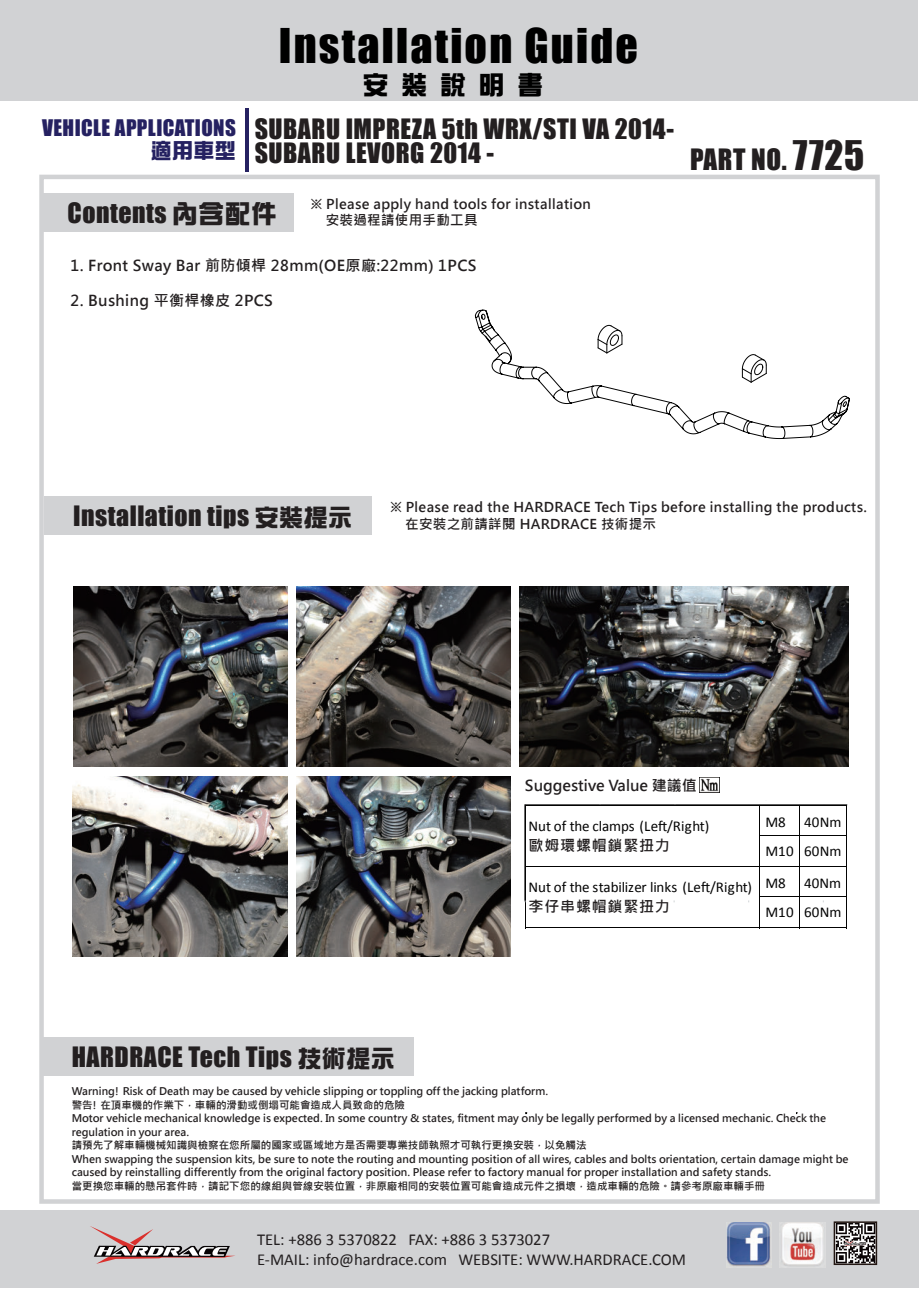
<style>
.page{position:relative;width:919px;height:1289px;background:#fff}
.page>*{position:absolute;margin:0;border:0;box-sizing:border-box;transform-origin:0 0}
.t1{font:43.95px "Impact";letter-spacing:.05em;color:#000}
.t2{font:27px "Impact";letter-spacing:.02em;color:#231f20}
.t3{font:25.8px/24px "Impact";letter-spacing:.02em;color:#231f20}
.t4{font:25.8px "DF Zong Yi Std W9";letter-spacing:.5em;color:#000}
.t5{font:21px "Impact";letter-spacing:.02em;color:#252161}
.t6{font:21px "DF Zong Yi Std W9";color:#252161}
.t7{font:16.65px/20px "Calibri";color:#231f20}
.t8{font:15px "Calibri";color:#030303}
.t9{font:700 15px "Microsoft Jheng Hei";letter-spacing:.025em;color:#231f20}
.t10{font:700 15px "Microsoft Jheng Hei";color:#231f20}
.t11{font:700 15px "Microsoft Jheng Hei";letter-spacing:.05em;color:#231f20}
.t12{font:700 13.5px/16.2px "Microsoft Jheng Hei";letter-spacing:.025em;color:#231f20}
.t13{font:700 10.5px/13.5px "Microsoft Jheng Hei";color:#231f20}
.s1{font-size:37.5px}
.s2{font-family:"DF Zong Yi Std W9"}
.s3{font-family:"DF Zong Yi Std W9";font-size:24px}
</style>
<div class="page">
<div style="left:1px;top:0;width:917px;height:101px;background:#d1d2d4"></div>
<div style="left:42px;top:193px;width:252px;height:38px;background:#d1d2d4"></div>
<div style="left:0;top:1210px;width:918px;height:78px;background:#d1d2d4"></div>
<img style="left:836px;top:1224px;width:38px;height:37px">
<div style="left:833px;top:1221px;width:44px;height:43px;border:2px solid #221612"></div>
<svg style="left:843px;top:1239px;width:24px;height:7px"></svg>
<img style="left:779px;top:1222px;width:46px;height:45px">
<img style="left:727px;top:1222px;width:44px;height:45px">
<svg style="left:90px;top:1226px;width:145px;height:37px"></svg>
<div style="left:39px;top:175px;width:840px;height:1028px;border:4px solid #d1d2d4"></div>
<hr style="left:245px;top:108px;width:3px;height:64px;background:#252161">
<div style="left:44px;top:496px;width:327px;height:39px;background:#d1d2d4"></div>
<div style="left:42px;top:1037px;width:371px;height:39px;background:#d1d2d4"></div>
<img style="left:700px;top:777px;width:19px;height:15px">
<svg style="left:474px;top:309px;width:376px;height:130px"></svg>
<svg style="left:741px;top:354px;width:26px;height:29px"></svg>
<svg style="left:597px;top:324px;width:26px;height:30px"></svg>
<img style="left:73px;top:586px;width:214px;height:180px">
<img style="left:296px;top:586px;width:215px;height:180px">
<img style="left:519px;top:586px;width:329px;height:180px">
<img style="left:72px;top:776px;width:215px;height:180px">
<img style="left:296px;top:776px;width:214px;height:180px">
<hr style="left:525px;top:804px;width:321px;height:1px;background:#030303">
<hr style="left:525px;top:866px;width:321px;height:1px;background:#030303">
<hr style="left:524px;top:804px;width:1px;height:96px;background:#030303">
<hr style="left:525px;top:804px;width:1px;height:124px;background:#030303">
<hr style="left:758px;top:806px;width:1px;height:122px;background:#030303">
<hr style="left:798px;top:806px;width:1px;height:122px;background:#030303">
<hr style="left:525px;top:927px;width:321px;height:1px;background:#030303">
<hr style="left:845px;top:806px;width:1px;height:122px;background:#030303">
<hr style="left:759px;top:835px;width:86px;height:1px;background:#030303">
<hr style="left:759px;top:895px;width:86px;height:1px;background:#030303">
<h1 class="t1" style="left:279px;top:11px;width:360px">Installation Guide</h1>
<h3 class="t4" style="left:363px;top:70px;width:182px">安裝說明書</h3>
<h3 class="t3" style="left:255px;top:116px;width:420px">SUBARU IMPREZA 5th WRX/STI VA 2014-<br>SUBARU LEVORG 2014 -</h3>
<h3 class="t5" style="left:42px;top:111px;width:195px">VEHICLE APPLICATIONS</h3>
<h3 class="t6" style="left:151px;top:139px;width:87px">適用車型</h3>
<h2 class="t2" style="left:690px;top:139px;width:175px">PART NO. <span class="s1">7725</span></h2>
<h3 class="t3" style="left:68px;top:200px;width:211px">Contents <span class="s2">內含配件</span></h3>
<p class="t12" style="left:326px;top:196px;width:267px;text-indent:-15px">※ Please apply hand tools for installation安裝過程請使用手動工具</p>
<h3 class="t9" style="left:71px;top:256px;width:407px">1. Front Sway Bar 前防傾桿 28mm(OE原廠:22mm) 1PCS</h3>
<h3 class="t9" style="left:71px;top:291px;width:204px">2. Bushing 平衡桿橡皮 2PCS</h3>
<h3 class="t3" style="left:73px;top:503px;width:280px">Installation tips <span class="s3">安裝提示</span></h3>
<p class="t12" style="left:405px;top:499px;width:463px;text-indent:-15px">※ Please read the HARDRACE Tech Tips before installing the products.在安裝之前請詳閱 HARDRACE 技術提示</p>
<h3 class="t10" style="left:525px;top:776px;width:173px">Suggestive Value 建議值</h3>
<h3 class="t8" style="left:528px;top:816px;width:182px">Nut of the clamps (Left/Right)</h3>
<h3 class="t8" style="left:765px;top:812px;width:77px">M8 40Nm</h3>
<h3 class="t11" style="left:528px;top:835px;width:143px">歐姆環螺帽鎖緊扭力</h3>
<h3 class="t8" style="left:528px;top:877px;width:314px">Nut of the stabilizer links (Left/Right) M8 40Nm</h3>
<h3 class="t11" style="left:528px;top:896px;width:143px">李仔串螺帽鎖緊扭力</h3>
<h3 class="t8" style="left:765px;top:841px;width:77px">M10 60Nm</h3>
<h3 class="t8" style="left:765px;top:902px;width:77px">M10 60Nm</h3>
<h3 class="t3" style="left:72px;top:1044px;width:325px">HARDRACE Tech Tips <span class="s3">技術提示</span></h3>
<p class="t13" style="left:72px;top:1084px;width:778px">Warning! Risk of Death may be caused by vehicle slipping or toppling off the jacking platform.<br>警告! 在頂車機的作業下，車輛的滑動或倒塌可能會造成人員致命的危險<br>Motor vehicle mechanical knowledge is expected. In some country &amp; states, fitment may only be legally performed by a licensed mechanic. Check the regulation in your area.<br>請預先了解車輛機械知識與檢察在您所屬的國家或區域地方是否需要專業技師執照才可執行更換安裝，以免觸法<br>When swapping the suspension kits, be sure to note the routing and mounting position of all wires, cables and bolts orientation, certain damage might be caused by reinstalling differently from the original factory position. Please refer to factory manual for proper installation and safety stands.<br>當更換您車輛的懸吊套件時，請記下您的線組與管線安裝位置，非原廠相同的安裝位置可能會造成元件之損壞，造成車輛的危險。請參考原廠車輛手冊</p>
<h3 class="t7" style="left:257px;top:1229px;width:430px">TEL: +886 3 5370822 FAX: +886 3 5373027<br>E-MAIL: info@hardrace.com WEBSITE: WWW.HARDRACE.COM</h3>
</div>
